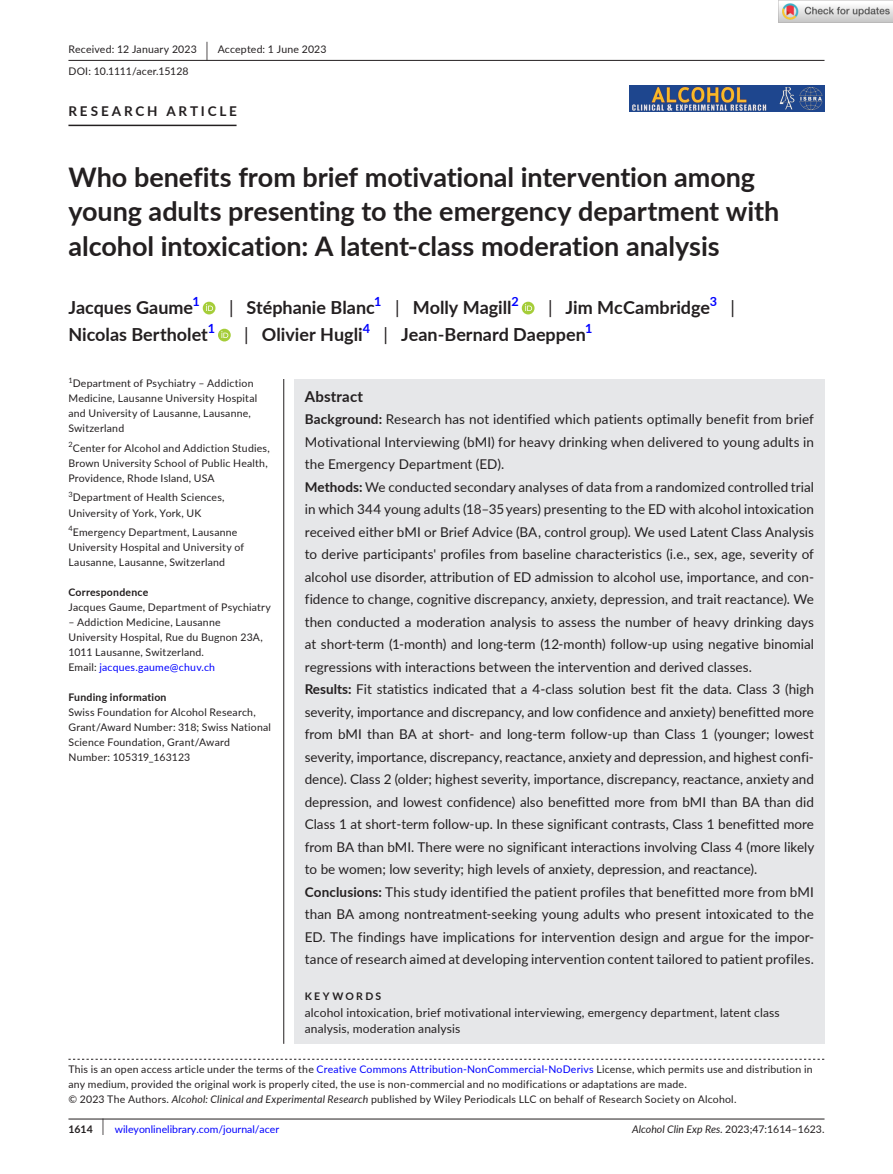
<style>
.page{position:relative;width:893px;height:1174px;background:#fff}
.page>*{position:absolute;margin:0;border:0;box-sizing:border-box;transform-origin:0 0}
.t1{font:700 27px/34.5px "Lato";color:#231f20}
.t2{font:700 18px "Lato";color:#231f20}
.t3{font:18px "Lato";color:#231f20}
.t4{font:700 15px "Lato";letter-spacing:.015em;color:#231f20}
.t5{font:13.5px/22.5px "Lato";color:#231f20}
.t6{font:700 13.5px "Lato";letter-spacing:.21em;color:#231f20}
.t7{font:700 12.6px "Lato";color:#00f}
.t8{font:12px/16.5px "Lato";letter-spacing:.015em;color:#231f20}
.t9{font:10.5px/15px "Lato";letter-spacing:.02em;color:#231f20}
.t10{font:10.5px "Lato";color:#00f}
.t11{font:italic 10.5px "Lato";color:#231f20}
.t12{font:700 10.5px "Lato";letter-spacing:.02em;color:#231f20}
.t13{font:700 10.5px "Lato";letter-spacing:.22em;color:#231f20}
.t14{font:7.35px "Lato";color:#231f20}
.s1{font-size:19.65px}
.s2{font-weight:400}
.s3{color:#00f}
.s4{font-weight:700}
.s5{font-style:italic}
.s6{font-weight:700;color:#231f20}
.s7{font-size:17.4px;color:#231f20}
.s8{font-style:normal}
</style>
<div class="page">
<hr style="left:68px;top:1118px;width:756px;height:1px;background:#231f20">
<img style="left:629px;top:86px;width:195px;height:26px">
<hr style="left:68px;top:60px;width:756px;height:1px;background:#231f20">
<hr style="left:68px;top:125px;width:169px;height:1px;background:#231f20">
<div style="left:203px;top:302px;width:12px;height:12px;background:#a5cd39;border-radius:50%"></div>
<svg style="left:206px;top:304px;width:7px;height:7px"></svg>
<div style="left:522px;top:302px;width:12px;height:12px;background:#a5cd39;border-radius:50%"></div>
<svg style="left:525px;top:304px;width:7px;height:7px"></svg>
<svg style="left:218px;top:329px;width:13px;height:12px"></svg>
<svg style="left:221px;top:331px;width:7px;height:7px"></svg>
<svg style="left:68px;top:1058px;width:756px;height:1px"></svg>
<div style="left:294px;top:379px;width:530px;height:664px;background:#e6e7e9"></div>
<hr style="left:283px;top:379px;width:1px;height:664px;background:#231f20">
<img style="left:779px;top:0;width:114px;height:23px">
<p class="t9" style="left:68px;top:38px;width:260px;line-height:21.8px">Received: 12 January 2023 <span class="s1">|</span> Accepted: 1 June 2023<br>DOI: 10.1111/acer.15128</p>
<p class="t6" style="left:68px;top:101px;width:170px">RESEARCH ARTICLE</p>
<h1 class="t1" style="left:68px;top:159px;width:712px">Who benefits from brief motivational intervention among young adults presenting to the emergency department with alcohol intoxication: A latent-class moderation analysis</h1>
<h2 class="t2" style="left:68px;top:295px;width:126px">Jacques Gaume</h2>
<p class="t7" style="left:192px;top:292px;width:9px">1</p>
<h2 class="t2" style="left:229px;top:295px;width:147px"><span class="s2">|</span> Stéphanie Blanc</h2>
<p class="t7" style="left:374px;top:292px;width:9px">1</p>
<h2 class="t2" style="left:395px;top:295px;width:118px"><span class="s2">|</span> Molly Magill</h2>
<p class="t7" style="left:511px;top:292px;width:9px">2</p>
<h2 class="t2" style="left:548px;top:295px;width:163px"><span class="s2">|</span> Jim McCambridge</h2>
<p class="t7" style="left:710px;top:292px;width:9px">3</p>
<h2 class="t3" style="left:730px;top:295px;width:6px">|</h2>
<h2 class="t2" style="left:68px;top:322px;width:141px">Nicolas Bertholet</h2>
<p class="t7" style="left:208px;top:319px;width:9px">1</p>
<h2 class="t2" style="left:244px;top:322px;width:120px"><span class="s2">|</span> Olivier Hugli</h2>
<p class="t7" style="left:363px;top:319px;width:9px">4</p>
<h2 class="t2" style="left:383px;top:322px;width:204px"><span class="s2">|</span> Jean-Bernard Daeppen</h2>
<p class="t7" style="left:585px;top:319px;width:9px">1</p>
<p class="t14" style="left:68px;top:375px;width:6px">1</p>
<p class="t9" style="left:68px;top:376px;width:190px;text-indent:4px">Department of Psychiatry – Addiction<br>Medicine, Lausanne University Hospital and University of Lausanne, Lausanne,<br>Switzerland</p>
<p class="t9" style="left:68px;top:440px;width:203px"><sup>2</sup>Center for Alcohol and Addiction Studies,<br>Brown University School of Public Health,<br>Providence, Rhode Island, USA</p>
<p class="t9" style="left:68px;top:490px;width:158px"><sup>3</sup>Department of Health Sciences,<br>University of York, York, UK</p>
<p class="t9" style="left:68px;top:524px;width:177px"><sup>4</sup>Emergency Department, Lausanne<br>University Hospital and University of<br>Lausanne, Lausanne, Switzerland</p>
<p class="t12" style="left:68px;top:584px;width:81px">Correspondence</p>
<p class="t9" style="left:68px;top:599px;width:204px">Jacques Gaume, Department of Psychiatry</p>
<p class="t9" style="left:68px;top:614px;width:196px">– Addiction Medicine, Lausanne University Hospital, Rue du Bugnon 23A, 1011 Lausanne, Switzerland.<br>Email: <span class="s3">jacques.gaume@chuv.ch</span></p>
<p class="t12" style="left:68px;top:689px;width:100px">Funding information</p>
<p class="t9" style="left:68px;top:704px;width:204px">Swiss Foundation for Alcohol Research, Grant/Award Number: 318; Swiss National Science Foundation, Grant/Award Number: 105319_163123</p>
<p class="t4" style="left:305px;top:385px;width:60px">Abstract</p>
<p class="t5" style="left:305px;top:407px;width:511px"><span class="s4">Background:</span> Research has not identified which patients optimally benefit from brief Motivational Interviewing (bMI) for heavy drinking when delivered to young adults in the Emergency Department (ED).<br><span class="s4">Methods:</span> We conducted secondary analyses of data from a randomized controlled trial in which 344 young adults (18–35 years) presenting to the ED with alcohol intoxication received either bMI or Brief Advice (BA, control group). We used Latent Class Analysis to derive participants' profiles from baseline characteristics (i.e., sex, age, severity of alcohol use disorder, attribution of ED admission to alcohol use, importance, and con&shy;fidence to change, cognitive discrepancy, anxiety, depression, and trait reactance). We then conducted a moderation analysis to assess the number of heavy drinking days at short-term (1-month) and long-term (12-month) follow-up using negative binomial regressions with interactions between the intervention and derived classes.<br><span class="s4">Results:</span> Fit statistics indicated that a 4-class solution best fit the data. Class 3 (high severity, importance and discrepancy, and low confidence and anxiety) benefitted more from bMI than BA at short- and long-term follow-up than Class 1 (younger; lowest severity, importance, discrepancy, reactance, anxiety and depression, and highest confi&shy;dence). Class 2 (older; highest severity, importance, discrepancy, reactance, anxiety and depression, and lowest confidence) also benefitted more from bMI than BA than did Class 1 at short-term follow-up. In these significant contrasts, Class 1 benefitted more from BA than bMI. There were no significant interactions involving Class 4 (more likely to be women; low severity; high levels of anxiety, depression, and reactance).<br><span class="s4">Conclusions:</span> This study identified the patient profiles that benefitted more from bMI than BA among nontreatment-seeking young adults who present intoxicated to the ED. The findings have implications for intervention design and argue for the impor&shy;tance of research aimed at developing intervention content tailored to patient profiles.</p>
<p class="t13" style="left:305px;top:988px;width:78px">KEYWORDS</p>
<p class="t8" style="left:305px;top:1003px;width:476px">alcohol intoxication, brief motivational interviewing, emergency department, latent class analysis, moderation analysis</p>
<p class="t9" style="left:68px;top:1061px;width:746px">This is an open access article under the terms of the <span class="s3">Creative Commons Attribution-NonCommercial-NoDerivs</span> License, which permits use and distribution in any medium, provided the original work is properly cited, the use is non-commercial and no modifications or adaptations are made.<br>© 2023 The Authors. <span class="s5">Alcohol: Clinical and Experimental Research</span> published by Wiley Periodicals LLC on behalf of Research Society on Alcohol.</p>
<p class="t10" style="left:68px;top:1121px;width:212px"><span class="s6">1614</span> <span class="s7">|</span> wileyonlinelibrary.com/journal/acer</p>
<p class="t11" style="left:632px;top:1121px;width:194px">Alcohol Clin Exp Res. <span class="s8">2023;47:1614–1623.</span></p>
</div>
